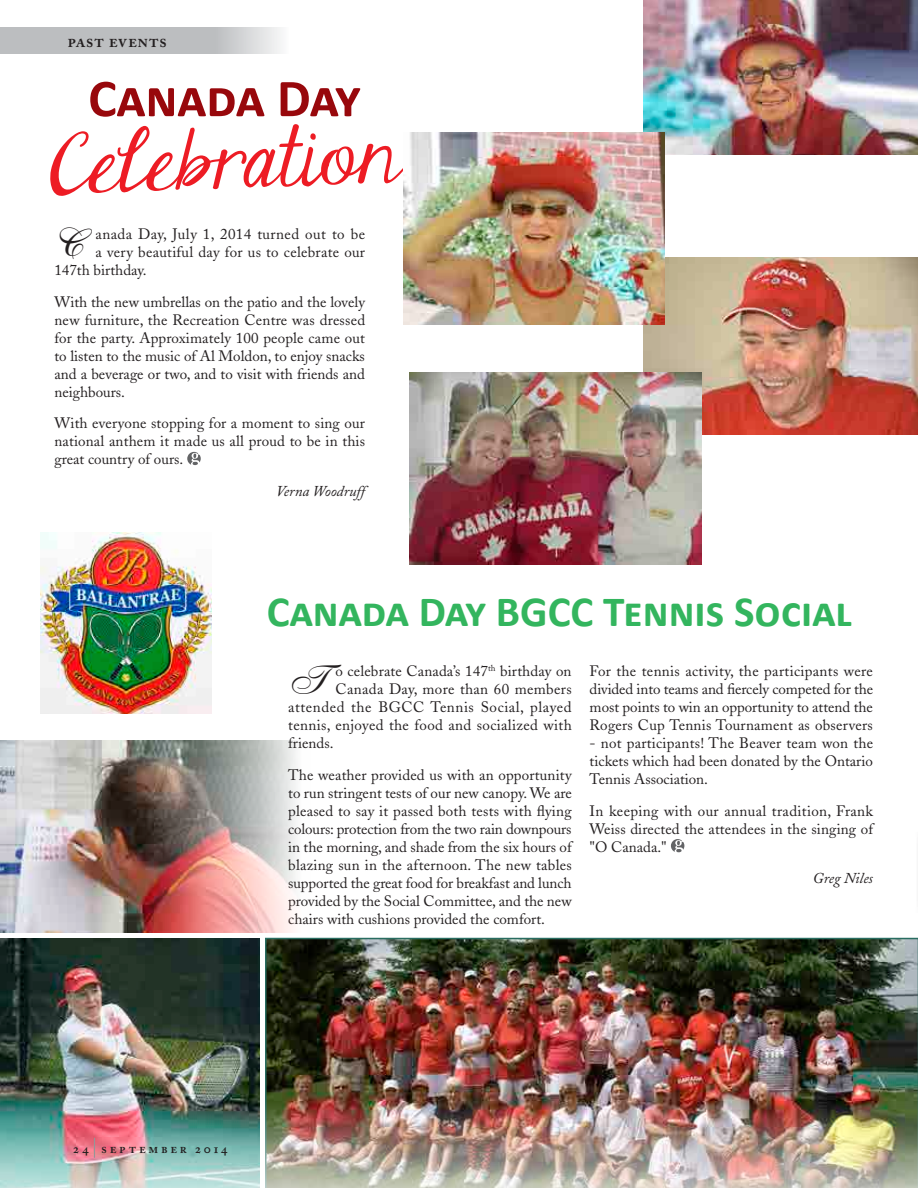
<style>
.page{position:relative;width:918px;height:1188px;background:#fff}
.page>*{position:absolute;margin:0;border:0;box-sizing:border-box;transform-origin:0 0}
.t1{font:70.95px "Janda Elegant Handwriting";color:#ed1c24}
.t2{font:700 53.7px "Calibri";color:#98080c}
.t3{font:700 43.2px "Calibri";color:#33b55e}
.t4{font:39.9px "English 111 Vivace BT";color:#231f20}
.t5{font:18px "Adobe Caslon Semibold SC";letter-spacing:.025em;color:#231f20}
.t6{font:15px/18px "Adobe Caslon";letter-spacing:.01em;color:#231f20;text-align:justify}
.t7{font:15px "Adobe Caslon";letter-spacing:.035em;color:#231f20}
.t8{font:15px "Adobe Caslon";letter-spacing:.03em;color:#231f20}
.t9{font:italic 15px "Adobe Caslon";color:#231f20}
.t10{font:13.5px "Adobe Caslon Semibold SC";letter-spacing:.2em;color:#231f20}
</style>
<div class="page">
<hr style="left:916px;top:824px;width:2px;height:92px;background:#fbfbfb">
<hr style="left:917px;top:828px;width:1px;height:77px;background:#530d64">
<svg style="left:917px;top:845px;width:1px;height:60px"></svg>
<img style="left:265px;top:938px;width:653px;height:250px">
<svg style="left:0;top:27px;width:281px;height:27px;background:#c2c4c6"></svg>
<svg style="left:187px;top:452px;width:14px;height:13px"></svg>
<img style="left:0;top:939px;width:260px;height:249px">
<img style="left:0;top:741px;width:296px;height:192px">
<img style="left:41px;top:532px;width:171px;height:181px">
<svg style="left:671px;top:839px;width:13px;height:13px"></svg>
<img style="left:643px;top:0;width:275px;height:154px">
<img style="left:643px;top:257px;width:275px;height:178px">
<img style="left:410px;top:372px;width:292px;height:192px">
<img style="left:403px;top:133px;width:261px;height:192px">
<svg style="left:94px;top:1138px;width:1px;height:20px"></svg>
<p class="t5" style="left:68px;top:31px;width:101px">past events</p>
<h2 class="t2" style="left:88px;top:65px;width:274px">Canada Day</h2>
<h1 class="t1" style="left:47px;top:114px;width:355px;rotate:-2deg">Celebration</h1>
<h3 class="t4" style="left:55px;top:218px;width:31px">C</h3>
<p class="t8" style="left:96px;top:225px;width:271px">anada Day, July 1, 2014 turned out to be</p>
<p class="t6" style="left:96px;top:243px;width:271px">a very beautiful day for us to celebrate our</p>
<p class="t6" style="left:54px;top:261px;width:94px">147th birthday.</p>
<p class="t6" style="left:54px;top:293px;width:312px">With the new umbrellas on the patio and the lovely new furniture, the Recreation Centre was dressed for the party. Approximately 100 people came out to listen to the music of Al Moldon, to enjoy snacks and a beverage or two, and to visit with friends and neighbours.</p>
<p class="t6" style="left:54px;top:414px;width:312px">With everyone stopping for a moment to sing our national anthem it made us all proud to be in this great country of ours.</p>
<p class="t9" style="left:276px;top:482px;width:90px">Verna Woodruff</p>
<h3 class="t3" style="left:267px;top:585px;width:586px">Canada Day BGCC Tennis Social</h3>
<h3 class="t4" style="left:288px;top:656px;width:37px">T</h3>
<p class="t6" style="left:336px;top:662px;width:238px">o celebrate Canada’s 147<sup>th</sup> birthday on</p>
<p class="t6" style="left:336px;top:680px;width:238px">Canada Day, more than 60 members</p>
<p class="t7" style="left:288px;top:698px;width:285px">attended the BGCC Tennis Social, played</p>
<p class="t6" style="left:288px;top:716px;width:285px">tennis, enjoyed the food and socialized with</p>
<p class="t6" style="left:288px;top:734px;width:47px">friends.</p>
<p class="t6" style="left:288px;top:766px;width:285px">The weather provided us with an opportunity to run stringent tests of our new canopy. We are pleased to say it passed both tests with flying colours: protection from the two rain downpours in the morning, and shade from the six hours of blazing sun in the afternoon. The new tables supported the great food for breakfast and lunch provided by the Social Committee, and the new chairs with cushions provided the comfort.</p>
<p class="t6" style="left:590px;top:662px;width:285px">For the tennis activity, the participants were divided into teams and fiercely competed for the most points to win an opportunity to attend the Rogers Cup Tennis Tournament as observers</p>
<p class="t6" style="left:590px;top:734px;width:285px">- not participants! The Beaver team won the tickets which had been donated by the Ontario Tennis Association.</p>
<p class="t6" style="left:590px;top:802px;width:285px">In keeping with our annual tradition, Frank Weiss directed the attendees in the singing of "O Canada."</p>
<p class="t9" style="left:813px;top:870px;width:62px">Greg Niles</p>
<p class="t10" style="left:73px;top:1140px;width:156px">24 september 2014</p>
</div>
